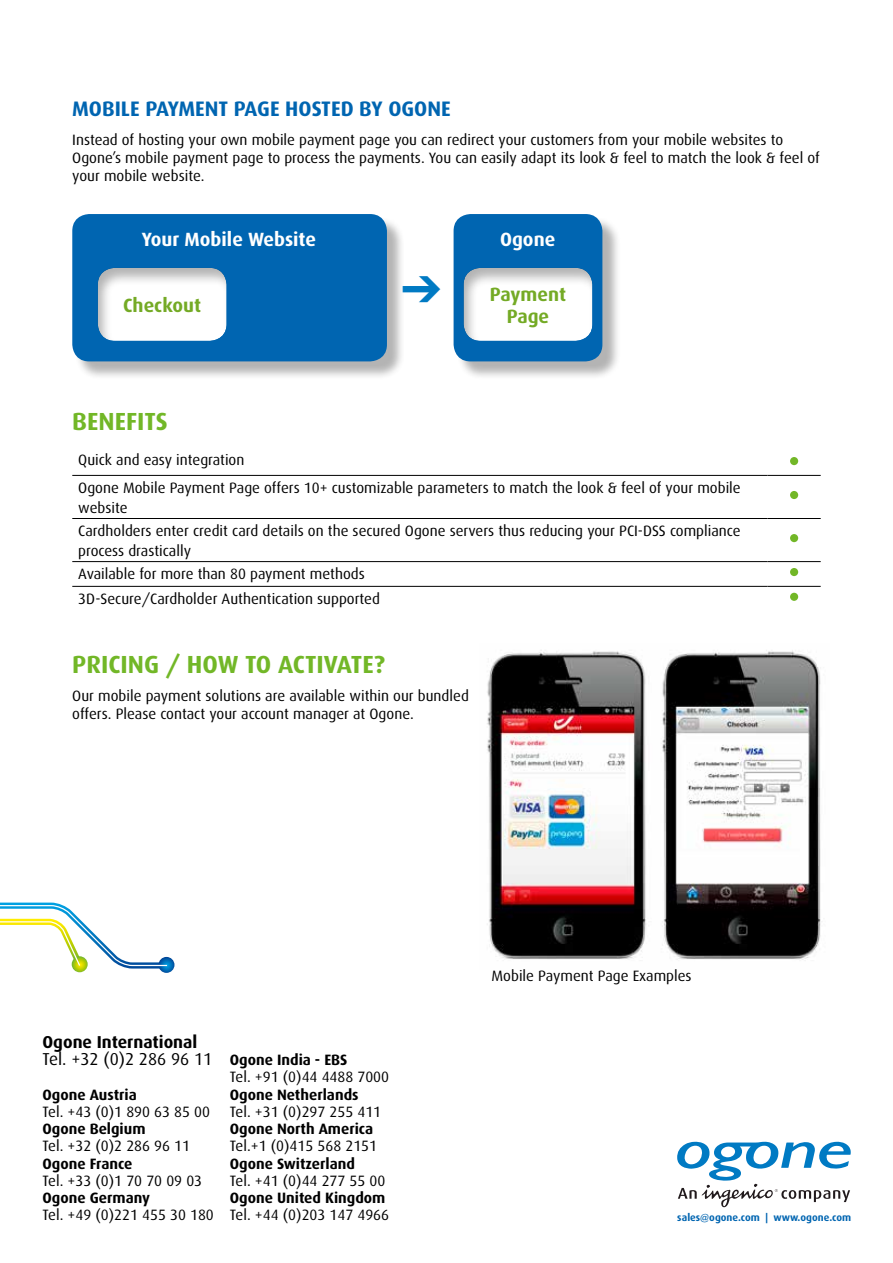
<style>
.page{position:relative;width:893px;height:1263px;background:#fff}
.page>*{position:absolute;margin:0;border:0;box-sizing:border-box;transform-origin:0 0}
.t1{font:700 24.75px "Dax";letter-spacing:.005em;color:#72b727}
.t2{font:700 21px "Dax";color:#0065b1}
.t3{font:700 19.2px "Dax";color:#fff}
.t4{font:700 19.2px "Dax";color:#74aa25}
.t5{font:700 17.25px "Dax";color:#000}
.t6{font:17.25px "Dax";color:#000}
.t7{font:15px/18px "Dax";color:#000}
.t8{font:700 15px "Dax";color:#000}
.t9{font:700 10.35px "Dax";color:#0065b1}
</style>
<div class="page">
<svg style="left:158px;top:957px;width:16px;height:16px"></svg>
<svg style="left:72px;top:956px;width:16px;height:16px"></svg>
<svg style="left:0;top:902px;width:168px;height:66px"></svg>
<div style="left:75px;top:216px;width:331px;height:164px;background:#000;opacity:.3"></div>
<div style="left:72px;top:214px;width:315px;height:147px;background:#0065b1;border-radius:17px"></div>
<div style="left:456px;top:216px;width:165px;height:164px;background:#000;opacity:.3"></div>
<div style="left:454px;top:214px;width:148px;height:147px;background:#0065b1;border-radius:17px"></div>
<div style="left:96px;top:266px;width:131px;height:76px;background:#000;opacity:.3"></div>
<div style="left:462px;top:266px;width:131px;height:76px;background:#000;opacity:.3"></div>
<hr style="left:72px;top:475px;width:695px;height:1px;background:#000">
<hr style="left:767px;top:475px;width:54px;height:1px;background:#000">
<hr style="left:72px;top:518px;width:695px;height:1px;background:#000">
<hr style="left:767px;top:518px;width:54px;height:1px;background:#000">
<hr style="left:72px;top:561px;width:695px;height:1px;background:#000">
<hr style="left:767px;top:561px;width:54px;height:1px;background:#000">
<hr style="left:72px;top:586px;width:695px;height:1px;background:#000">
<hr style="left:767px;top:586px;width:54px;height:1px;background:#000">
<div style="left:790px;top:457px;width:8px;height:8px;background:#72b727;border-radius:50%"></div>
<div style="left:790px;top:491px;width:8px;height:8px;background:#72b727;border-radius:50%"></div>
<div style="left:790px;top:534px;width:8px;height:8px;background:#72b727;border-radius:50%"></div>
<div style="left:790px;top:568px;width:8px;height:8px;background:#72b727;border-radius:50%"></div>
<div style="left:790px;top:593px;width:8px;height:8px;background:#72b727;border-radius:50%"></div>
<img style="left:487px;top:650px;width:334px;height:310px">
<svg style="left:677px;top:1141px;width:174px;height:66px"></svg>
<h2 class="t2" style="left:72px;top:97px;width:380px">Mobile Payment Page Hosted by Ogone</h2>
<p class="t7" style="left:72px;top:131px;width:749px">Instead of hosting your own mobile payment page you can redirect your customers from your mobile websites to<br>Ogone’s mobile payment page to process the payments. You can easily adapt its look &amp; feel to match the look &amp; feel of your mobile website.</p>
<p class="t3" style="left:142px;top:229px;width:176px">Your Mobile Website</p>
<p class="t3" style="left:500px;top:229px;width:57px">Ogone</p>
<p class="t4" style="left:401px;top:305px;width:149px"><sup>➔</sup> Page</p>
<p class="t4" style="left:123px;top:294px;width:79px">Checkout</p>
<p class="t4" style="left:490px;top:283px;width:78px">Payment</p>
<h1 class="t1" style="left:72px;top:408px;width:95px">BenefitS</h1>
<p class="t7" style="left:78px;top:446px;width:664px;line-height:27.6px">Quick and easy integration<br>Ogone Mobile Payment Page offers 10+ customizable parameters to match the look &amp; feel of your mobile</p>
<p class="t7" style="left:78px;top:496px;width:664px;line-height:23.5px">website<br>Cardholders enter credit card details on the secured Ogone servers thus reducing your PCI-DSS compliance</p>
<p class="t7" style="left:78px;top:538px;width:303px;line-height:24.2px">process drastically<br>Available for more than 80 payment methods<br>3D-Secure/Cardholder Authentication supported</p>
<h1 class="t1" style="left:72px;top:650px;width:314px">Pricing / How to activate?</h1>
<p class="t7" style="left:72px;top:687px;width:398px">Our mobile payment solutions are available within our bundled offers. Please contact your account manager at Ogone.</p>
<p class="t5" style="left:43px;top:1032px;width:156px">Ogone International</p>
<p class="t6" style="left:43px;top:1050px;width:171px">Tel. +32 (0)2 286 96 11</p>
<p class="t8" style="left:43px;top:1086px;width:96px">Ogone Austria</p>
<p class="t7" style="left:43px;top:1103px;width:169px">Tel. +43 (0)1 890 63 85 00</p>
<p class="t8" style="left:43px;top:1120px;width:105px">Ogone Belgium</p>
<p class="t7" style="left:43px;top:1137px;width:149px">Tel. +32 (0)2 286 96 11</p>
<p class="t8" style="left:43px;top:1155px;width:91px">Ogone France</p>
<p class="t7" style="left:43px;top:1172px;width:161px">Tel. +33 (0)1 70 70 09 03</p>
<p class="t8" style="left:43px;top:1189px;width:109px">Ogone Germany</p>
<p class="t7" style="left:43px;top:1206px;width:173px">Tel. +49 (0)221 455 30 180</p>
<p class="t8" style="left:230px;top:1051px;width:103px">Ogone India - EBS</p>
<p class="t7" style="left:230px;top:1068px;width:161px">Tel. +91 (0)44 4488 7000</p>
<p class="t8" style="left:230px;top:1086px;width:130px">Ogone Netherlands</p>
<p class="t7" style="left:230px;top:1103px;width:153px">Tel. +31 (0)297 255 411</p>
<p class="t8" style="left:230px;top:1120px;width:145px">Ogone North America</p>
<p class="t7" style="left:230px;top:1137px;width:149px">Tel.+1 (0)415 568 2151</p>
<p class="t8" style="left:230px;top:1155px;width:127px">Ogone Switzerland</p>
<p class="t7" style="left:230px;top:1172px;width:157px">Tel. +41 (0)44 277 55 00</p>
<p class="t8" style="left:230px;top:1189px;width:157px">Ogone United Kingdom</p>
<p class="t7" style="left:230px;top:1206px;width:161px">Tel. +44 (0)203 147 4966</p>
<p class="t7" style="left:492px;top:967px;width:202px">Mobile Payment Page Examples</p>
<p class="t9" style="left:677px;top:1211px;width:175px">sales@ogone.com | www.ogone.com</p>
</div>
